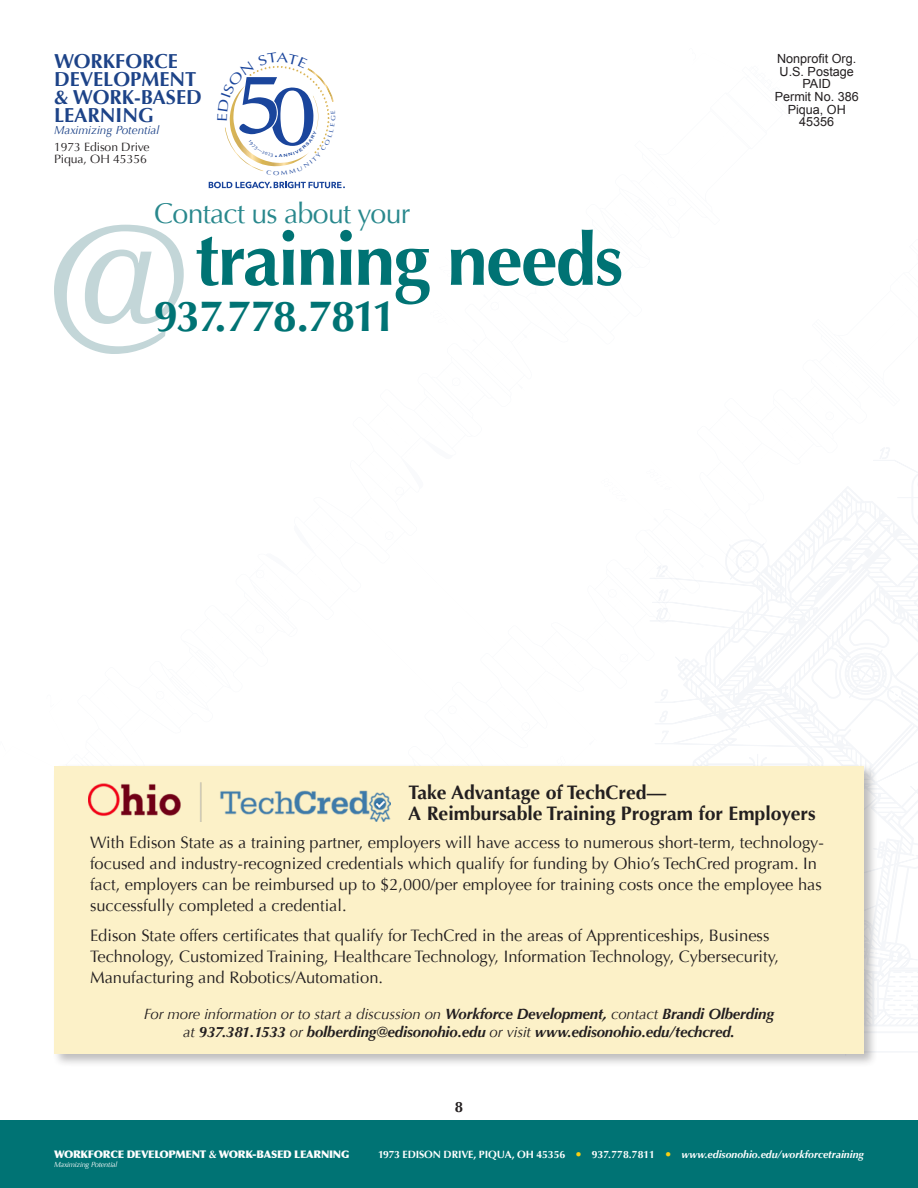
<style>
.page{position:relative;width:918px;height:1188px;background:#fff}
.page>*{position:absolute;margin:0;border:0;box-sizing:border-box;transform-origin:0 0}
.t1{font:700 73.5px "Optima";letter-spacing:-.025em;color:#007374}
.t2{font:700 43.5px "Optima";letter-spacing:-.06em;color:#007374}
.t3{font:28.5px "Optima";letter-spacing:-.025em;color:#29888d}
.t4{font:700 20.25px/18px "Optima";color:#1d4388}
.Reg_BL{font:700 19.5px "Optima";color:#231f20}
.Box_Text{font:16.5px/21px "Optima";color:#231f20}
.Body_Text{font:italic 700 15px/18px "Optima";letter-spacing:-.01em;color:#231f20;text-align:center}
.Body_Text-2{font:700 15px "Optima";color:#231f20}
.t5{font:12.6px/12.6px "Arial";color:#231f20;text-align:center}
.t6{font:12px/12px "Optima";letter-spacing:-.005em;color:#231f20}
.t7{font:italic 11.85px "Optima";color:#1d4388}
.t8{font:700 10.5px "Optima";letter-spacing:-.01em;color:#fff}
.t9{font:900 10.5px "Optima";letter-spacing:-.025em;color:#fff}
.t10{font:italic 7.5px "Optima";letter-spacing:-.025em;color:#fff}
.s1{font-size:19.5px}
.s2{font-weight:400}
.s3{font-style:inherit}
.s4{font-weight:700;font-size:10.8px}
.s5{color:#f7cf12}
.s6{font-style:italic}
</style>
<div class="page">
<div style="left:0;top:1120px;width:918px;height:68px;background:#007374"></div>
<svg style="left:54px;top:181px;width:291px;height:173px"></svg>
<svg style="left:650px;top:448px;width:268px;height:604px"></svg>
<div style="left:52px;top:764px;width:826px;height:304px;background:#231f20;opacity:.3"></div>
<div style="left:54px;top:766px;width:810px;height:288px;background:#fcf1c8"></div>
<img style="left:88px;top:782px;width:302px;height:40px">
<svg style="left:209px;top:182px;width:136px;height:6px"></svg>
<svg style="left:225px;top:65px;width:109px;height:106px"></svg>
<p class="t4" style="left:54px;top:52px;width:149px">WORKFORCE<br>DEVELOPMENT <span class="s1">&amp;</span> WORK-BASED<br>LEARNING</p>
<p class="t7" style="left:54px;top:123px;width:107px">Maximizing Potential</p>
<p class="t6" style="left:54px;top:141px;width:97px">1973 Edison Drive<br>Piqua, OH 45356</p>
<p class="t3" style="left:154px;top:197px;width:258px">Contact us about your</p>
<p class="t1" style="left:195px;top:217px;width:430px">training needs</p>
<p class="t2" style="left:154px;top:291px;width:244px">937.778.7811</p>
<p class="t5" style="left:775px;top:53px;width:86px">Nonprofit Org.<br>U.S. Postage<br>PAID<br>Permit No. 386<br>Piqua, OH<br>45356</p>
<p class="Reg_BL" style="left:408px;top:781px;width:259px">Take Advantage of TechCred—</p>
<p class="Reg_BL" style="left:408px;top:802px;width:409px">A Reimbursable Training Program for Employers</p>
<p class="Box_Text" style="left:90px;top:832px;width:736px">With Edison State as a training partner, employers will have access to numerous short-term, technology&shy;focused and industry-recognized credentials which qualify for funding by Ohio’s TechCred program. In fact, employers can be reimbursed up to $2,000/per employee for training costs once the employee has successfully completed a credential.</p>
<p class="Box_Text" style="left:90px;top:925px;width:691px">Edison State offers certificates that qualify for TechCred in the areas of Apprenticeships, Business<br>Technology, Customized Training, Healthcare Technology, Information Technology, Cybersecurity,<br>Manufacturing and Robotics/Automation.</p>
<p class="Body_Text" style="left:144px;top:1005px;width:632px"><span class="s2">For more information or to start a discussion on</span> Workforce Development, <span class="s2">contact</span> Brandi Olberding <span class="s2">at</span> 937.381.1533 <span class="s2">or</span> bolberding@edisonohio.edu <span class="s2">or visit</span> www.edisonohio.edu/techcred.</p>
<p class="Body_Text-2" style="left:455px;top:1098px;width:10px">8</p>
<p class="t9" style="left:54px;top:1147px;width:297px"><span class="s3">WORKFORCE</span> DEVELOPMENT <span class="s4">&amp;</span> WORK-BASED LEARNING</p>
<p class="t8" style="left:378px;top:1148px;width:487px">1973 EDISON DRIVE, PIQUA, OH 45356 <span class="s5">●</span> 937.778.7811 <span class="s5">●</span> <span class="s6">www.edisonohio.edu/workforcetraining</span></p>
<p class="t10" style="left:54px;top:1160px;width:65px">Maximizing Potential</p>
</div>
